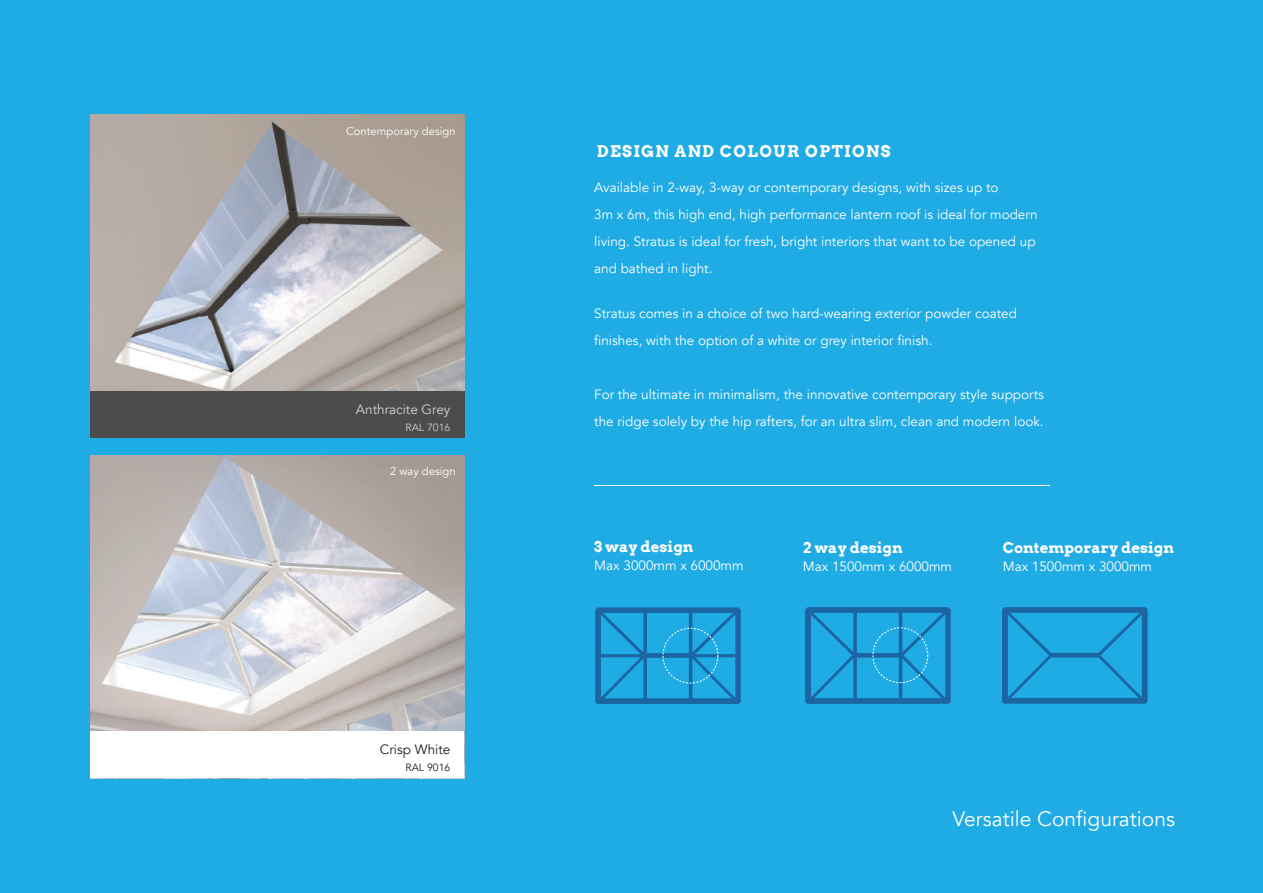
<style>
.page{position:relative;width:1263px;height:893px;background:#1fabe3}
.page>*{position:absolute;margin:0;border:0;box-sizing:border-box;transform-origin:0 0}
.t1{font:21px "Avenir";color:#fff}
.t2{font:700 16.2px "Arvo";letter-spacing:.08em;color:#fff}
.t3{font:700 15px "Arvo";color:#fff}
.t4{font:13.5px/27px "Avenir";color:#fff}
.t5{font:13.5px "Avenir";color:#d1d2d4}
.t6{font:13.5px "Avenir";color:#231f20}
.t7{font:11.25px "Avenir";color:#fff}
.t8{font:10.5px "Avenir";color:#231f20}
.t9{font:10.5px "Avenir";color:#d1d2d4}
</style>
<div class="page">
<img style="left:90px;top:115px;width:375px;height:276px">
<img style="left:90px;top:455px;width:375px;height:323px">
<div style="left:91px;top:731px;width:373px;height:47px;background:#fff"></div>
<div style="left:90px;top:391px;width:375px;height:47px;background:#4b4c4d"></div>
<hr style="left:594px;top:485px;width:455px;height:1px;background:#fff">
<svg style="left:595px;top:607px;width:146px;height:97px"></svg>
<div style="left:662px;top:628px;width:56px;height:56px;border:1px dashed #fff;border-radius:50%"></div>
<svg style="left:805px;top:607px;width:146px;height:97px"></svg>
<div style="left:872px;top:627px;width:56px;height:56px;border:1px dashed #fff;border-radius:50%"></div>
<svg style="left:1002px;top:607px;width:145px;height:97px"></svg>
<p class="t7" style="left:346px;top:124px;width:111px">Contemporary design</p>
<p class="t5" style="left:356px;top:401px;width:96px">Anthracite Grey</p>
<p class="t9" style="left:405px;top:421px;width:46px">RAL 7016</p>
<p class="t7" style="left:390px;top:464px;width:67px">2 way design</p>
<p class="t6" style="left:380px;top:742px;width:72px">Crisp White</p>
<p class="t8" style="left:405px;top:761px;width:46px">RAL 9016</p>
<p class="t2" style="left:597px;top:141px;width:295px">DESIGN AND COLOUR OPTIONS</p>
<p class="t4" style="left:594px;top:174px;width:445px">Available in 2-way, 3-way or contemporary designs, with sizes up to<br>3m x 6m, this high end, high performance lantern roof is ideal for modern living. Stratus is ideal for fresh, bright interiors that want to be opened up and bathed in light.</p>
<p class="t4" style="left:594px;top:300px;width:424px">Stratus comes in a choice of two hard-wearing exterior powder coated finishes, with the option of a white or grey interior finish.</p>
<p class="t4" style="left:594px;top:381px;width:451px">For the ultimate in minimalism, the innovative contemporary style supports the ridge solely by the hip rafters, for an ultra slim, clean and modern look.</p>
<p class="t3" style="left:594px;top:537px;width:101px">3 way design</p>
<p class="t4" style="left:594px;top:552px;width:151px">Max 3000mm x 6000mm</p>
<p class="t3" style="left:803px;top:538px;width:101px">2 way design</p>
<p class="t4" style="left:803px;top:553px;width:151px">Max 1500mm x 6000mm</p>
<p class="t3" style="left:1003px;top:538px;width:173px">Contemporary design</p>
<p class="t4" style="left:1003px;top:553px;width:151px">Max 1500mm x 3000mm</p>
<h1 class="t1" style="left:952px;top:806px;width:224px">Versatile Configurations</h1>
</div>
